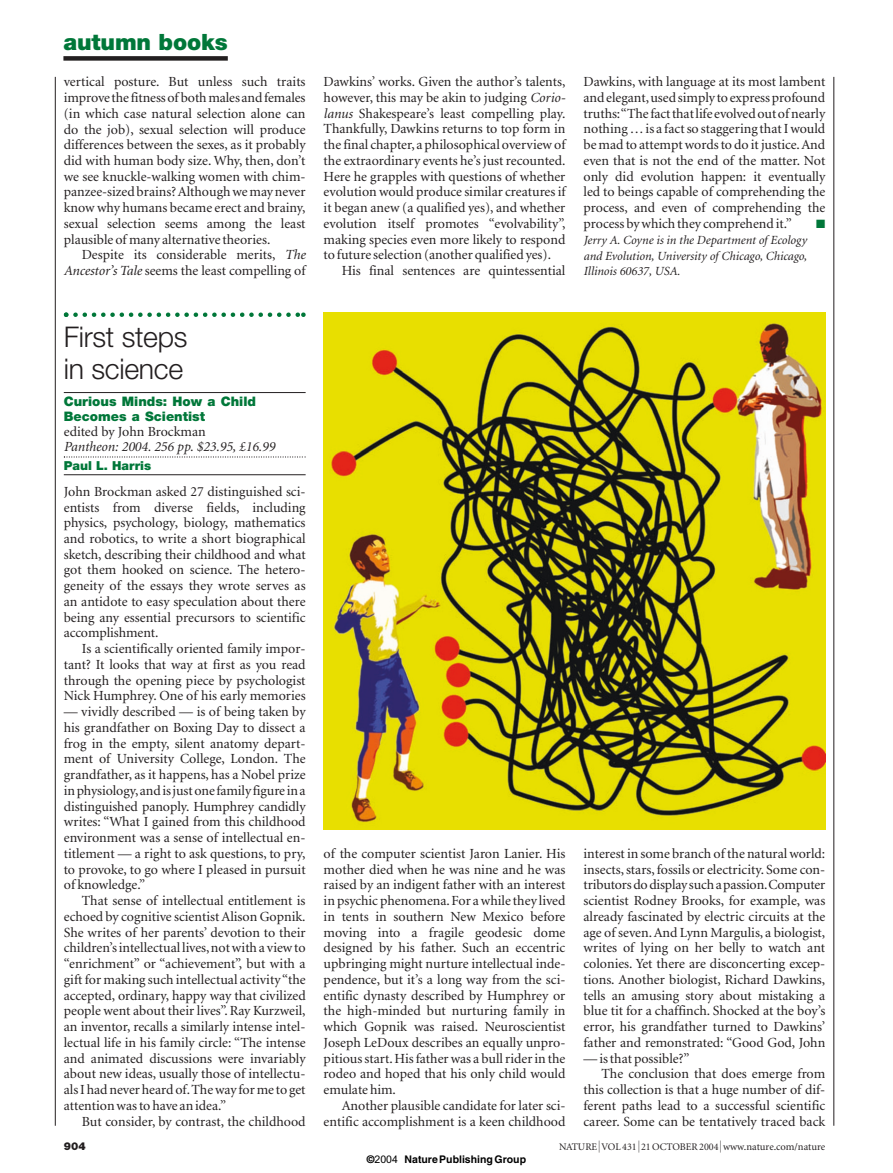
<style>
.page{position:relative;width:893px;height:1173px;background:#fff}
.page>*{position:absolute;margin:0;border:0;box-sizing:border-box;transform-origin:0 0}
.t1{font:300 28.5px/31.5px "Helvetica Neue";letter-spacing:-.01em;color:#231f20}
.t2{font:900 22.5px "Helvetica Neue";letter-spacing:-.005em;color:#007739}
.t3{font:13.95px/15.8px "Minion";color:#231f20;text-align:justify}
.t4{font:italic 13.95px "Minion";color:#231f20}
.t5{font:900 13.2px/15.8px "Helvetica Neue";color:#007739}
.t6{font:italic 12.45px/15.8px "Minion";color:#231f20;text-align:justify}
.t7{font:900 12.3px "Helvetica Neue";color:#007739}
.t8{font:12px "Zapf Dingbats";color:#007739}
.t9{font:900 10.8px "Helvetica Neue";color:#231f20}
.t10{font:700 10.5px "Helvetica";color:#000}
.t11{font:10.2px "Minion";color:#231f20}
.s1{font-style:italic}
.s2{font-family:"Helvetica Neue";font-weight:300;font-size:12px}
.s3{font-size:10.5px}
.s4{font-family:"Arial";font-weight:400}
</style>
<div class="page">
<div style="left:63px;top:56px;width:165px;height:5px;background:#231f20"></div>
<hr style="left:55px;top:77px;width:1px;height:1049px;background:#231f20">
<hr style="left:833px;top:77px;width:1px;height:1049px;background:#231f20">
<img style="left:323px;top:313px;width:502px;height:517px">
<svg style="left:64px;top:312px;width:241px;height:5px"></svg>
<hr style="left:64px;top:392px;width:241px;height:1px;background:#231f20">
<svg style="left:64px;top:456px;width:241px;height:2px"></svg>
<hr style="left:64px;top:474px;width:241px;height:1px;background:#231f20">
<h2 class="t2" style="left:63px;top:33px;width:166px">autumn books</h2>
<p class="t3" style="left:64px;top:75px;width:243px">vertical posture. But unless such traits improve the fitness of both males and females (in which case natural selection alone can do the job), sexual selection will produce differences between the sexes, as it probably did with human body size. Why, then, don’t we see knuckle-walking women with chim&shy;panzee-sized brains? Although we may never know why humans became erect and brainy, sexual selection seems among the least plausible of many alternative theories.</p>
<p class="t3" style="left:64px;top:248px;width:243px;text-align:right">Despite its considerable merits, <span class="s1">The<br>Ancestor’s Tale</span> seems the least compelling of</p>
<p class="t3" style="left:323px;top:75px;width:243px">Dawkins’ works. Given the author’s talents, however, this may be akin to judging <span class="s1">Corio&shy;lanus</span> Shakespeare’s least compelling play.<br>Thankfully, Dawkins returns to top form in the final chapter, a philosophical overview of the extraordinary events he’s just recounted.<br>Here he grapples with questions of whether evolution would produce similar creatures if it began anew (a qualified yes), and whether evolution itself promotes “evolvability”, making species even more likely to respond to future selection (another qualified yes).</p>
<p class="t3" style="left:341px;top:264px;width:225px">His final sentences are quintessential</p>
<p class="t3" style="left:583px;top:75px;width:243px">Dawkins, with language at its most lambent and elegant,used simply to express profound truths:“The fact that life evolved out of nearly nothing … is a fact so staggering that I would be mad to attempt words to do it justice.And even that is not the end of the matter. Not only did evolution happen: it eventually led to beings capable of comprehending the process, and even of comprehending the process by which they comprehend it.”</p>
<p class="t8" style="left:816px;top:218px;width:11px">■</p>
<p class="t6" style="left:583px;top:233px;width:225px">Jerry A. Coyne is in the Department of Ecology and Evolution, University of Chicago, Chicago, Illinois 60637, USA.</p>
<h1 class="t1" style="left:64px;top:324px;width:125px">First steps in science</h1>
<p class="t5" style="left:64px;top:394px;width:194px">Curious Minds: How a Child<br>Becomes a Scientist</p>
<p class="t3" style="left:64px;top:425px;width:143px">edited by John Brockman</p>
<p class="t4" style="left:64px;top:441px;width:213px">Pantheon: 2004. 256 pp. $23.95, £16.99</p>
<p class="t7" style="left:64px;top:462px;width:89px">Paul L. Harris</p>
<p class="t3" style="left:64px;top:485px;width:243px">John Brockman asked 27 distinguished sci&shy;entists from diverse fields, including physics, psychology, biology, mathematics and robotics, to write a short biographical sketch, describing their childhood and what got them hooked on science. The hetero&shy;geneity of the essays they wrote serves as an antidote to easy speculation about there being any essential precursors to scientific accomplishment.</p>
<p class="t3" style="left:64px;top:642px;width:243px;text-indent:18px">Is a scientifically oriented family impor&shy;tant? It looks that way at first as you read through the opening piece by psychologist Nick Humphrey. One of his early memories</p>
<p class="t3" style="left:64px;top:705px;width:243px">— vividly described — is of being taken by his grandfather on Boxing Day to dissect a frog in the empty, silent anatomy depart&shy;ment of University College, London. The grandfather, as it happens, has a Nobel prize in physiology,and is just one family figure in a distinguished panoply. Humphrey candidly writes: “What I gained from this childhood environment was a sense of intellectual en&shy;titlement — a right to ask questions, to pry, to provoke, to go where I pleased in pursuit of knowledge.”</p>
<p class="t3" style="left:64px;top:894px;width:243px;text-indent:18px">That sense of intellectual entitlement is echoed by cognitive scientist Alison Gopnik.<br>She writes of her parents’ devotion to their children’s intellectual lives,not with a view to “enrichment” or “achievement”, but with a gift for making such intellectual activity “the accepted, ordinary, happy way that civilized people went about their lives”. Ray Kurzweil, an inventor, recalls a similarly intense intel&shy;lectual life in his family circle: “The intense and animated discussions were invariably about new ideas, usually those of intellectu&shy;als I had never heard of.The way for me to get attention was to have an idea.”</p>
<p class="t3" style="left:82px;top:1115px;width:225px">But consider, by contrast, the childhood</p>
<p class="t3" style="left:323px;top:847px;width:243px">of the computer scientist Jaron Lanier. His mother died when he was nine and he was raised by an indigent father with an interest in psychic phenomena. For a while they lived in tents in southern New Mexico before moving into a fragile geodesic dome designed by his father. Such an eccentric upbringing might nurture intellectual inde&shy;pendence, but it’s a long way from the sci&shy;entific dynasty described by Humphrey or the high-minded but nurturing family in which Gopnik was raised. Neuroscientist Joseph LeDoux describes an equally unpro&shy;pitious start. His father was a bull rider in the rodeo and hoped that his only child would emulate him.</p>
<p class="t3" style="left:323px;top:1099px;width:243px;text-align:right">Another plausible candidate for later sci&shy;entific accomplishment is a keen childhood</p>
<p class="t3" style="left:583px;top:847px;width:243px">interest in some branch of the natural world: insects, stars, fossils or electricity. Some con&shy;tributors do display such a passion.Computer scientist Rodney Brooks, for example, was already fascinated by electric circuits at the age of seven. And Lynn Margulis, a biologist, writes of lying on her belly to watch ant colonies. Yet there are disconcerting excep&shy;tions. Another biologist, Richard Dawkins, tells an amusing story about mistaking a blue tit for a chaffinch. Shocked at the boy’s error, his grandfather turned to Dawkins’ father and remonstrated: “Good God, John</p>
<p class="t3" style="left:583px;top:1052px;width:108px">— is that possible?”</p>
<p class="t3" style="left:601px;top:1067px;width:225px">The conclusion that does emerge from</p>
<p class="t3" style="left:583px;top:1083px;width:243px">this collection is that a huge number of dif-</p>
<p class="t3" style="left:583px;top:1099px;width:243px">ferent paths lead to a successful scientific</p>
<p class="t3" style="left:583px;top:1115px;width:243px">career. Some can be tentatively traced back</p>
<p class="t9" style="left:64px;top:1142px;width:23px">904</p>
<p class="t11" style="left:559px;top:1143px;width:268px">NATURE<span class="s2">|</span> VOL 431 <span class="s2">|</span> 21 OCTOBER 2004 <span class="s2">|</span> <span class="s3">www.nature.com/nature</span></p>
<p class="t10" style="left:367px;top:1153px;width:161px">© <span class="s4">2004</span> NaturePublishingGroup</p>
</div>
